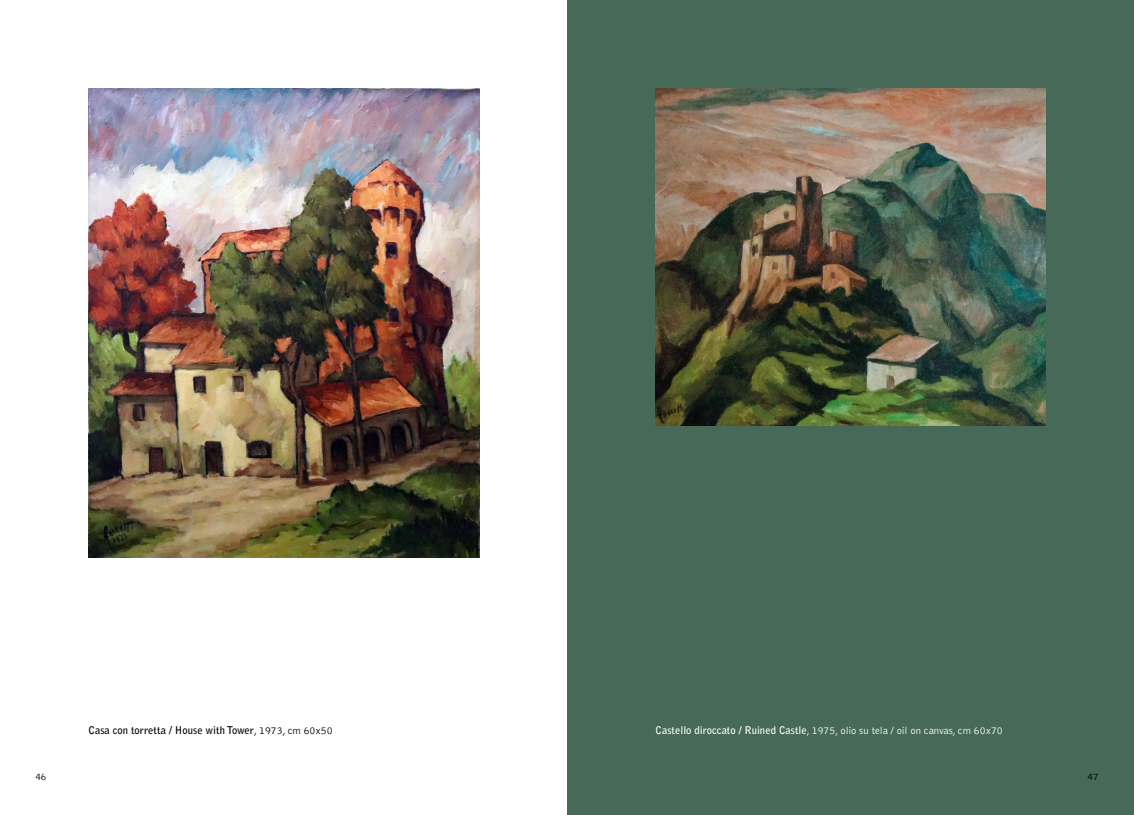
<style>
.page{position:relative;width:1134px;height:815px;background:#fff}
.page>*{position:absolute;margin:0;border:0;box-sizing:border-box;transform-origin:0 0}
.t1{font:300 10.62px "Bell Gothic Std";color:#fff}
.t2{font:700 10.62px "Bell Gothic Std";color:#000}
.t3{font:300 10px "Bell Gothic Std";color:#000}
.s1{font-weight:300}
.s2{font-weight:700}
</style>
<div class="page">
<div style="left:567px;top:0;width:567px;height:815px;background:#466a57"></div>
<img style="left:656px;top:89px;width:389px;height:337px">
<img style="left:89px;top:89px;width:390px;height:468px">
<p class="t2" style="left:89px;top:724px;width:246px">Casa con torretta / House with Tower<span class="s1">, 1973, cm 60x50</span></p>
<p class="t1" style="left:656px;top:725px;width:349px"><span class="s2">Castello diroccato / Ruined Castle</span>, 1975, olio su tela / oil on canvas, cm 60x70</p>
<p class="t3" style="left:35px;top:771px;width:13px">46</p>
<p class="t3" style="left:1087px;top:771px;width:13px">47</p>
</div>
